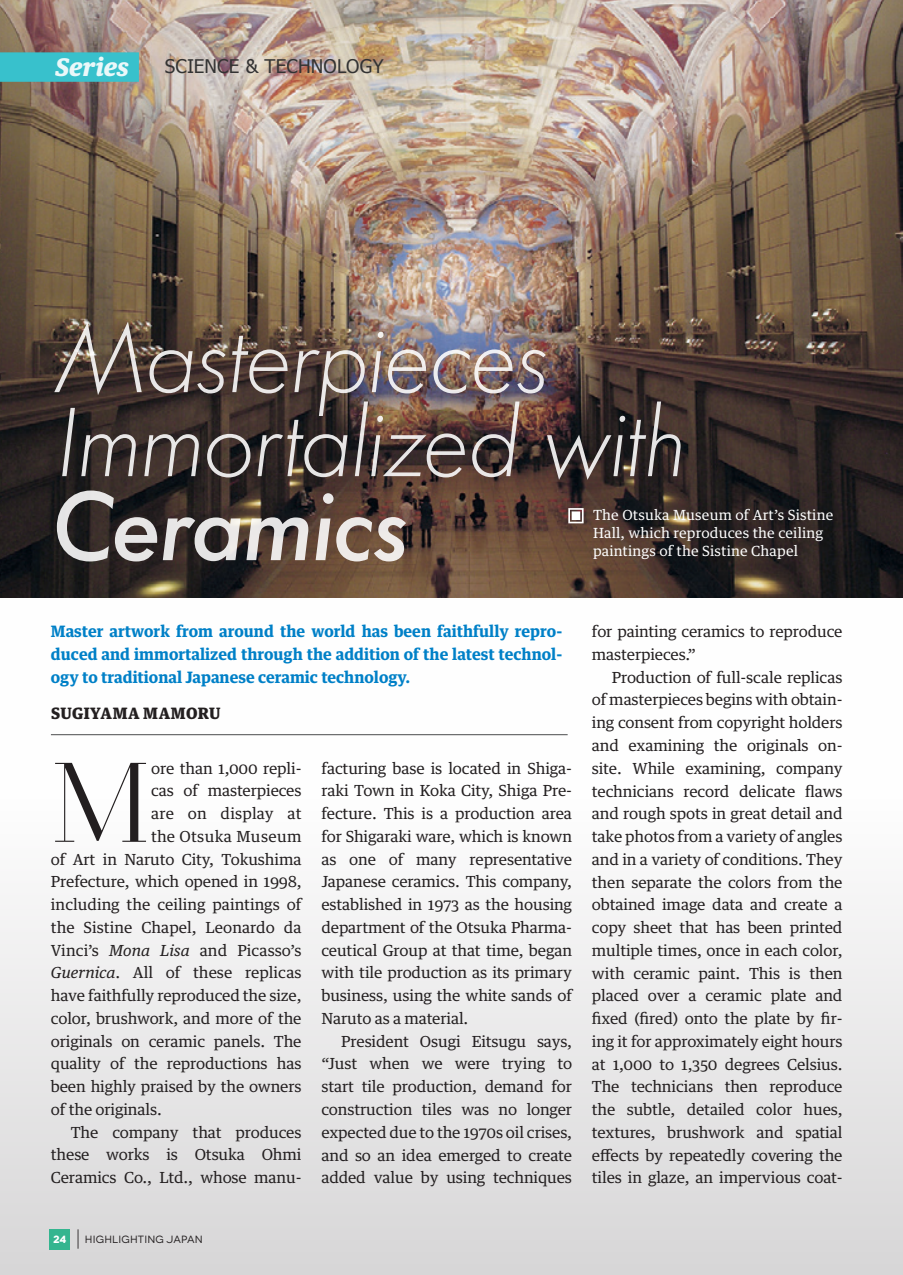
<style>
.page{position:relative;width:903px;height:1275px;background:#fff}
.page>*{position:absolute;margin:0;border:0;box-sizing:border-box;transform-origin:0 0}
.t1{font:300 112.88px "Prumo Display";color:#231f20}
.t2{font:italic 900 24.32px "Guardian Text Egyp";color:#fff}
.t3{font:300 22.75px "Novecentowide";color:#231f20}
.t4{font:18.72px "Tahoma";letter-spacing:.01em;color:#333}
.t5{font:700 15.75px/22.8px "Guardian Text Egyp";color:#0080c7;text-align:justify}
.t6{font:900 15.75px "Guardian Text Egyp";letter-spacing:.02em;color:#231f20}
.t7{font:15.4px/22.8px "Guardian Text Egyp";letter-spacing:-.01em;color:#231f20;text-align:justify}
.t8{font:15.4px "Guardian Text Egyp";letter-spacing:.02em;color:#231f20}
.t9{font:15.4px "Guardian Text Egyp";letter-spacing:.01em;color:#231f20}
.t10{font:14px/18px "Guardian Text Egyp";letter-spacing:.01em;color:#fff}
.t11{font:10.5px "Novecentowide";letter-spacing:.02em;color:#231f20}
.t12{font:700 10.5px "Novecentowide";color:#fff}
.s1{font-style:italic}
</style>
<div class="page">
<svg style="left:0;top:734px;width:903px;height:541px"></svg>
<div style="left:50px;top:1229px;width:20px;height:20px;background:#34b58f"></div>
<img style="left:0;top:0;width:903px;height:598px">
<svg style="left:0;top:52px;width:139px;height:30px;background:#39bfca"></svg>
<svg style="left:57px;top:490px;width:349px;height:71px;background:#706561"></svg>
<svg style="left:62px;top:401px;width:618px;height:79px;background:#544846"></svg>
<img style="left:54px;top:322px;width:492px;height:94px">
<svg style="left:567px;top:507px;width:17px;height:17px"></svg>
<hr style="left:51px;top:734px;width:517px;height:1px;background:#4b4c4d">
<h2 class="t2" style="left:55px;top:47px;width:75px">Series</h2>
<p class="t4" style="left:165px;top:54px;width:220px">SCIENCE &amp; TECHNOLOGY</p>
<p class="t10" style="left:593px;top:505px;width:242px">The Otsuka Museum of Art’s Sistine<br>Hall, which reproduces the ceiling paintings of the Sistine Chapel</p>
<p class="t5" style="left:51px;top:619px;width:513px">Master artwork from around the world has been faithfully repro&shy;duced and immortalized through the addition of the latest technol&shy;ogy to traditional Japanese ceramic technology.</p>
<p class="t6" style="left:51px;top:700px;width:171px">SUGIYAMA MAMORU</p>
<h1 class="t1" style="left:51px;top:737px;width:102px">M</h1>
<p class="t7" style="left:151px;top:755px;width:152px">ore than 1,000 repli-</p>
<p class="t7" style="left:151px;top:778px;width:152px">cas of masterpieces</p>
<p class="t9" style="left:151px;top:801px;width:152px">are on display at</p>
<p class="t8" style="left:151px;top:823px;width:152px">the Otsuka Museum</p>
<p class="t7" style="left:51px;top:846px;width:252px">of Art in Naruto City, Tokushima</p>
<p class="t7" style="left:51px;top:869px;width:252px">Prefecture, which opened in 1998,</p>
<p class="t7" style="left:51px;top:892px;width:252px">including the ceiling paintings of</p>
<p class="t7" style="left:51px;top:914px;width:252px">the Sistine Chapel, Leonardo da</p>
<p class="t7" style="left:51px;top:937px;width:252px">Vinci’s <span class="s1">Mona Lisa</span> and Picasso’s</p>
<p class="t7" style="left:51px;top:960px;width:252px"><span class="s1">Guernica</span>. All of these replicas</p>
<p class="t7" style="left:51px;top:983px;width:252px">have faithfully reproduced the size,</p>
<p class="t7" style="left:51px;top:1005px;width:252px">color, brushwork, and more of the</p>
<p class="t7" style="left:51px;top:1028px;width:252px">originals on ceramic panels. The</p>
<p class="t7" style="left:51px;top:1051px;width:252px">quality of the reproductions has</p>
<p class="t7" style="left:51px;top:1074px;width:252px">been highly praised by the owners</p>
<p class="t7" style="left:51px;top:1096px;width:112px">of the originals.</p>
<p class="t7" style="left:71px;top:1119px;width:232px">The company that produces</p>
<p class="t7" style="left:51px;top:1142px;width:252px">these works is Otsuka Ohmi</p>
<p class="t7" style="left:51px;top:1165px;width:252px">Ceramics Co., Ltd., whose manu-</p>
<h3 class="t3" style="left:76px;top:1226px;width:7px">|</h3>
<p class="t12" style="left:53px;top:1233px;width:15px">24</p>
<p class="t11" style="left:85px;top:1233px;width:119px">HIGHLIGHTING JAPAN</p>
<p class="t7" style="left:321px;top:755px;width:252px">facturing base is located in Shiga&shy;raki Town in Koka City, Shiga Pre&shy;fecture. This is a production area for Shigaraki ware, which is known as one of many representative Japanese ceramics. This company, established in 1973 as the housing department of the Otsuka Pharma&shy;ceutical Group at that time, began with tile production as its primary business, using the white sands of Naruto as a material.</p>
<p class="t7" style="left:321px;top:1028px;width:252px;text-indent:20px">President Osugi Eitsugu says, “Just when we were trying to start tile production, demand for construction tiles was no longer expected due to the 1970s oil crises, and so an idea emerged to create added value by using techniques</p>
<p class="t7" style="left:592px;top:619px;width:252px">for painting ceramics to reproduce masterpieces.”</p>
<p class="t7" style="left:592px;top:664px;width:252px;text-indent:20px">Production of full-scale replicas of masterpieces begins with obtain&shy;ing consent from copyright holders and examining the originals on&shy;site. While examining, company technicians record delicate flaws and rough spots in great detail and take photos from a variety of angles and in a variety of conditions. They then separate the colors from the obtained image data and create a copy sheet that has been printed multiple times, once in each color, with ceramic paint. This is then placed over a ceramic plate and fixed (fired) onto the plate by fir&shy;ing it for approximately eight hours at 1,000 to 1,350 degrees Celsius.<br>The technicians then reproduce the subtle, detailed color hues, textures, brushwork and spatial effects by repeatedly covering the tiles in glaze, an impervious coat-</p>
</div>
